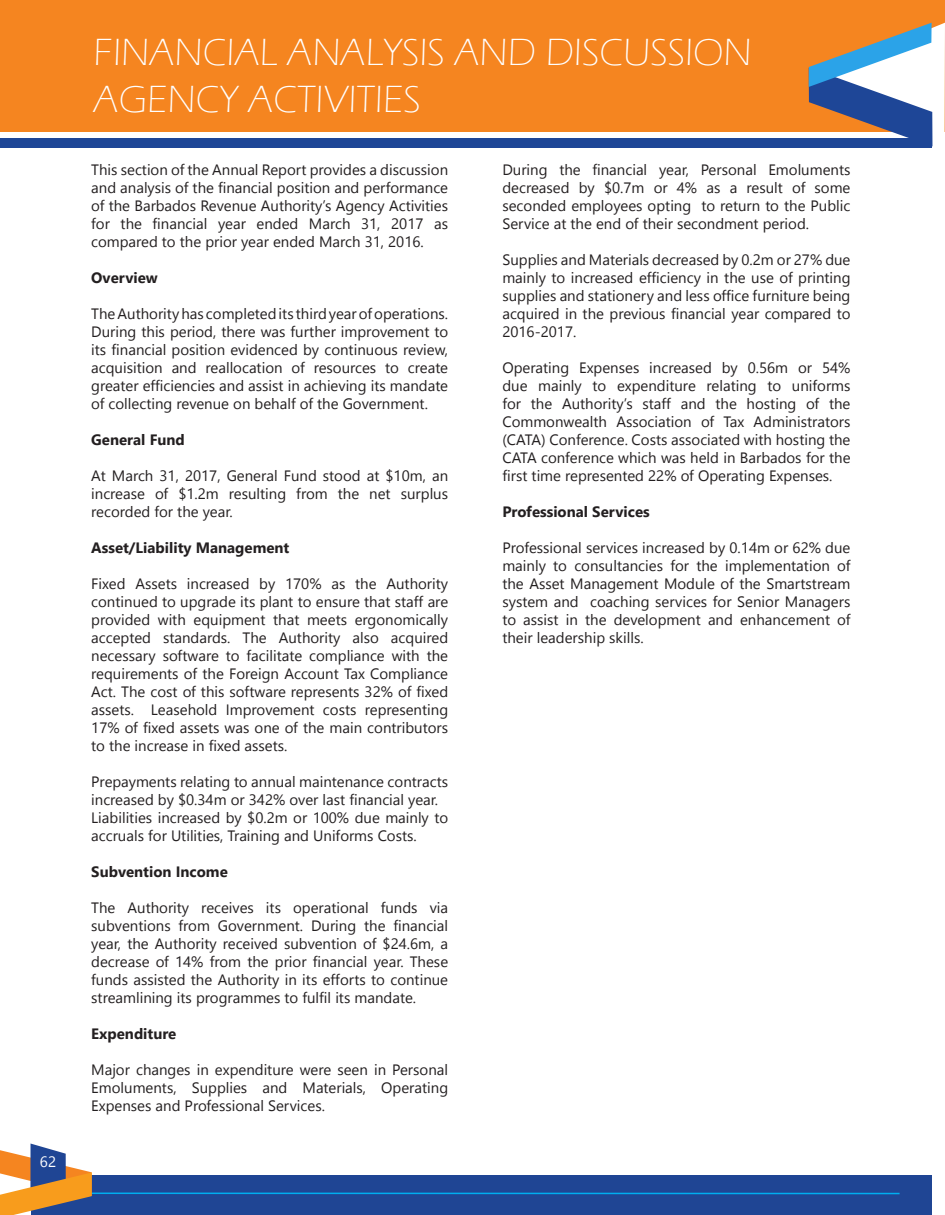
<style>
.page{position:relative;width:945px;height:1215px;background:#fff}
.page>*{position:absolute;margin:0;border:0;box-sizing:border-box;transform-origin:0 0}
.t1{font:300 39px "Eras ITC";color:#fff}
.t2{font:15px/18px "Nirmala UI";color:#231f20;text-align:justify}
.t3{font:700 15px "Nirmala UI";color:#231f20}
.t4{font:15px "Nirmala UI";color:#fff}
</style>
<div class="page">
<div style="left:31px;top:1176px;width:901px;height:39px;background:#1f4594"></div>
<hr style="left:81px;top:1193px;width:819px;height:1px;background:#00aeef">
<svg style="left:0;top:1144px;width:92px;height:71px"></svg>
<div style="left:0;top:0;width:945px;height:132px;background:#f58520"></div>
<div style="left:0;top:138px;width:931px;height:10px;background:#1e4697"></div>
<svg style="left:809px;top:23px;width:136px;height:125px"></svg>
<p class="t4" style="left:40px;top:1150px;width:18px">62</p>
<p class="t1" style="left:94px;top:31px;width:660px">FINANCIAL ANALYSIS AND DISCUSSION</p>
<p class="t1" style="left:94px;top:78px;width:329px">AGENCY ACTIVITIES</p>
<p class="t2" style="left:91px;top:159px;width:358px">This section of the Annual Report provides a discussion and analysis of the financial position and performance of the Barbados Revenue Authority’s Agency Activities for the financial year ended March 31, 2017 as compared to the prior year ended March 31, 2016.</p>
<p class="t3" style="left:91px;top:264px;width:68px">Overview</p>
<p class="t2" style="left:91px;top:303px;width:358px">The Authority has completed its third year of operations.<br>During this period, there was further improvement to its financial position evidenced by continuous review, acquisition and reallocation of resources to create greater efficiencies and assist in achieving its mandate of collecting revenue on behalf of the Government.</p>
<p class="t3" style="left:91px;top:426px;width:95px">General Fund</p>
<p class="t2" style="left:91px;top:465px;width:358px">At March 31, 2017, General Fund stood at $10m, an increase of $1.2m resulting from the net surplus recorded for the year.</p>
<p class="t3" style="left:91px;top:534px;width:200px">Asset/Liability Management</p>
<p class="t2" style="left:91px;top:573px;width:358px">Fixed Assets increased by 170% as the Authority continued to upgrade its plant to ensure that staff are provided with equipment that meets ergonomically accepted standards. The Authority also acquired necessary software to facilitate compliance with the requirements of the Foreign Account Tax Compliance Act. The cost of this software represents 32% of fixed assets. Leasehold Improvement costs representing 17% of fixed assets was one of the main contributors to the increase in fixed assets.</p>
<p class="t2" style="left:91px;top:771px;width:358px">Prepayments relating to annual maintenance contracts increased by $0.34m or 342% over last financial year.</p>
<p class="t2" style="left:91px;top:807px;width:358px">Liabilities increased by $0.2m or 100% due mainly to accruals for Utilities, Training and Uniforms Costs.</p>
<p class="t3" style="left:91px;top:858px;width:138px">Subvention Income</p>
<p class="t2" style="left:91px;top:897px;width:358px">The Authority receives its operational funds via subventions from Government. During the financial year, the Authority received subvention of $24.6m, a decrease of 14% from the prior financial year. These funds assisted the Authority in its efforts to continue streamlining its programmes to fulfil its mandate.</p>
<p class="t3" style="left:91px;top:1020px;width:87px">Expenditure</p>
<p class="t2" style="left:91px;top:1059px;width:358px">Major changes in expenditure were seen in Personal Emoluments, Supplies and Materials, Operating Expenses and Professional Services.</p>
<p class="t2" style="left:502px;top:159px;width:350px">During the financial year, Personal Emoluments decreased by $0.7m or 4% as a result of some seconded employees opting to return to the Public Service at the end of their secondment period.</p>
<p class="t2" style="left:502px;top:249px;width:350px">Supplies and Materials decreased by 0.2m or 27% due mainly to increased efficiency in the use of printing supplies and stationery and less office furniture being acquired in the previous financial year compared to 2016-2017.</p>
<p class="t2" style="left:502px;top:357px;width:350px">Operating Expenses increased by 0.56m or 54% due mainly to expenditure relating to uniforms for the Authority’s staff and the hosting of the Commonwealth Association of Tax Administrators (CATA) Conference. Costs associated with hosting the CATA conference which was held in Barbados for the first time represented 22% of Operating Expenses.</p>
<p class="t3" style="left:502px;top:498px;width:149px">Professional Services</p>
<p class="t2" style="left:502px;top:537px;width:350px">Professional services increased by 0.14m or 62% due mainly to consultancies for the implementation of the Asset Management Module of the Smartstream system and coaching services for Senior Managers to assist in the development and enhancement of their leadership skills.</p>
</div>
